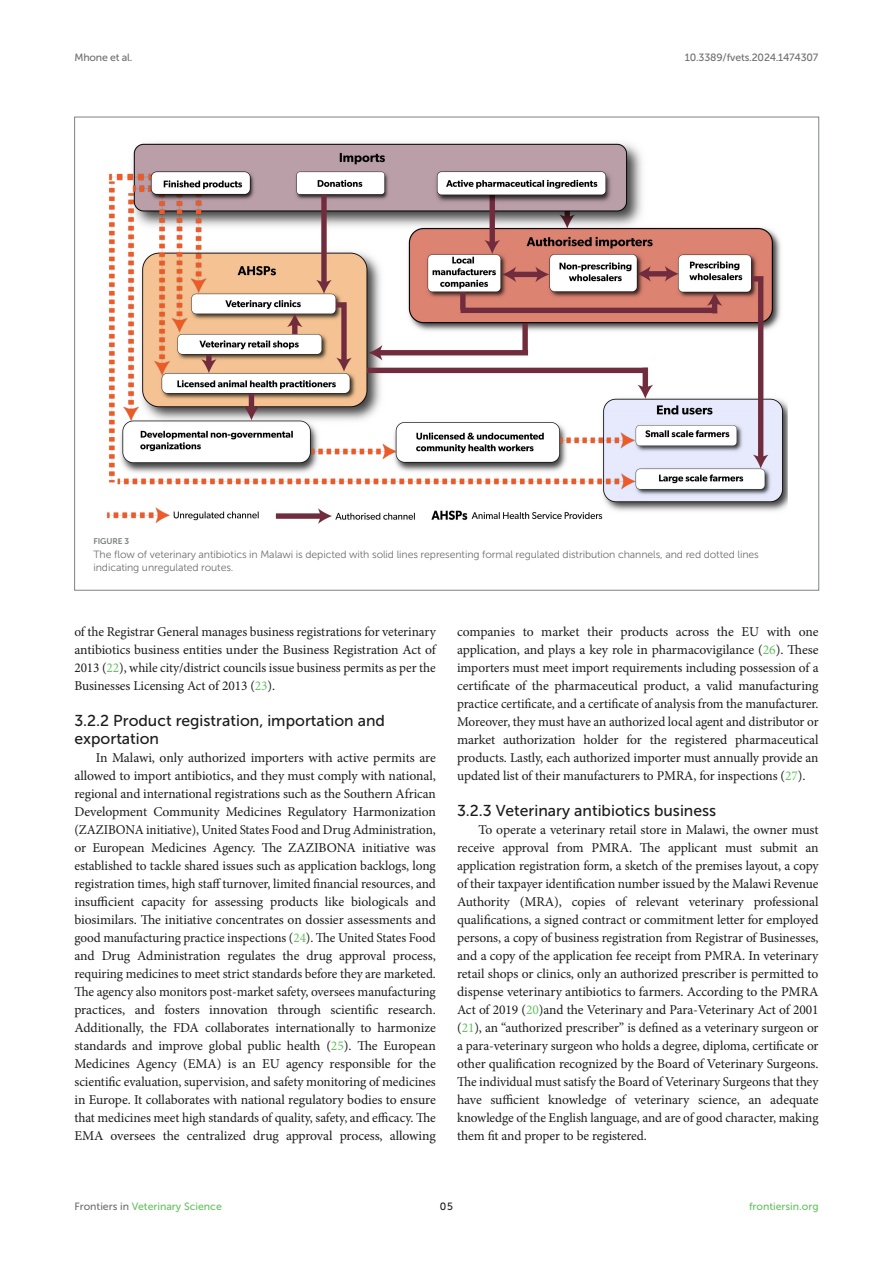
<style>
.page{position:relative;width:893px;height:1263px;background:#fff}
.page>*{position:absolute;margin:0;border:0;box-sizing:border-box;transform-origin:0 0}
.HEAD_3{font:15.75px/18px "Museo Sans 500";color:#1b1c1b}
.TEXT{font:13.5px/18px "Minion Pro";letter-spacing:-.005em;color:#1b1c1b;text-align:justify}
.FIG_LEG{font:10.5px/13.5px "Museo Sans 300";letter-spacing:-.01em;color:#706f70}
.t1{font:10.5px "Museo Sans 500";color:#65c161}
.t2{font:10.5px "Museo Sans 500";letter-spacing:-.015em;color:#706f70}
.t3{font:10.5px "Museo Sans 500";color:#1b1c1b}
.FIG_HD{font:8.25px "Museo Sans 700";letter-spacing:-.01em;color:#7e7f7f}
.s1{color:#65c161}
.s2{color:#706f70}
</style>
<div class="page">
<img style="left:106px;top:142px;width:682px;height:382px">
<p class="t2" style="left:74px;top:51px;width:60px">Mhone et al.</p>
<p class="t2" style="left:685px;top:51px;width:135px">10.3389/fvets.2024.1474307</p>
<p class="FIG_HD" style="left:94px;top:537px;width:37px">FIGURE 3</p>
<p class="FIG_LEG" style="left:94px;top:547px;width:667px">The flow of veterinary antibiotics in Malawi is depicted with solid lines representing formal regulated distribution channels, and red dotted lines indicating unregulated routes.</p>
<p class="TEXT" style="left:74px;top:623px;width:363px">of the Registrar General manages business registrations for veterinary antibiotics business entities under the Business Registration Act of 2013 (<span class="s1">22</span>), while city/district councils issue business permits as per the Businesses Licensing Act of 2013 (<span class="s1">23</span>).</p>
<p class="HEAD_3" style="left:74px;top:712px;width:312px">3.2.2 Product registration, importation and exportation</p>
<p class="TEXT" style="left:74px;top:749px;width:363px;text-indent:21px">In Malawi, only authorized importers with active permits are allowed to import antibiotics, and they must comply with national, regional and international registrations such as the Southern African Development Community Medicines Regulatory Harmonization (ZAZIBONA initiative), United States Food and Drug Administration, or European Medicines Agency. The ZAZIBONA initiative was established to tackle shared issues such as application backlogs, long registration times, high staff turnover, limited financial resources, and insufficient capacity for assessing products like biologicals and biosimilars. The initiative concentrates on dossier assessments and good manufacturing practice inspections (<span class="s1">24</span>). The United States Food and Drug Administration regulates the drug approval process, requiring medicines to meet strict standards before they are marketed.<br>The agency also monitors post-market safety, oversees manufacturing practices, and fosters innovation through scientific research.<br>Additionally, the FDA collaborates internationally to harmonize standards and improve global public health (<span class="s1">25</span>). The European Medicines Agency (EMA) is an EU agency responsible for the scientific evaluation, supervision, and safety monitoring of medicines in Europe. It collaborates with national regulatory bodies to ensure that medicines meet high standards of quality, safety, and efficacy. The EMA oversees the centralized drug approval process, allowing</p>
<p class="TEXT" style="left:457px;top:623px;width:363px">companies to market their products across the EU with one application, and plays a key role in pharmacovigilance (<span class="s1">26</span>). These importers must meet import requirements including possession of a certificate of the pharmaceutical product, a valid manufacturing practice certificate, and a certificate of analysis from the manufacturer.<br>Moreover, they must have an authorized local agent and distributor or market authorization holder for the registered pharmaceutical products. Lastly, each authorized importer must annually provide an updated list of their manufacturers to PMRA, for inspections (<span class="s1">27</span>).</p>
<p class="HEAD_3" style="left:457px;top:802px;width:261px">3.2.3 Veterinary antibiotics business</p>
<p class="TEXT" style="left:457px;top:821px;width:363px;text-indent:21px">To operate a veterinary retail store in Malawi, the owner must receive approval from PMRA. The applicant must submit an application registration form, a sketch of the premises layout, a copy of their taxpayer identification number issued by the Malawi Revenue Authority (MRA), copies of relevant veterinary professional qualifications, a signed contract or commitment letter for employed persons, a copy of business registration from Registrar of Businesses, and a copy of the application fee receipt from PMRA. In veterinary retail shops or clinics, only an authorized prescriber is permitted to dispense veterinary antibiotics to farmers. According to the PMRA Act of 2019 (<span class="s1">20</span>)and the Veterinary and Para-Veterinary Act of 2001 (<span class="s1">21</span>), an “authorized prescriber” is defined as a veterinary surgeon or a para-veterinary surgeon who holds a degree, diploma, certificate or other qualification recognized by the Board of Veterinary Surgeons.<br>The individual must satisfy the Board of Veterinary Surgeons that they have sufficient knowledge of veterinary science, an adequate knowledge of the English language, and are of good character, making them fit and proper to be registered.</p>
<p class="t1" style="left:74px;top:1200px;width:149px"><span class="s2">Frontiers in</span> Veterinary Science</p>
<p class="t3" style="left:440px;top:1200px;width:14px">05</p>
<p class="t1" style="left:749px;top:1200px;width:71px">frontiersin.org</p>
</div>
